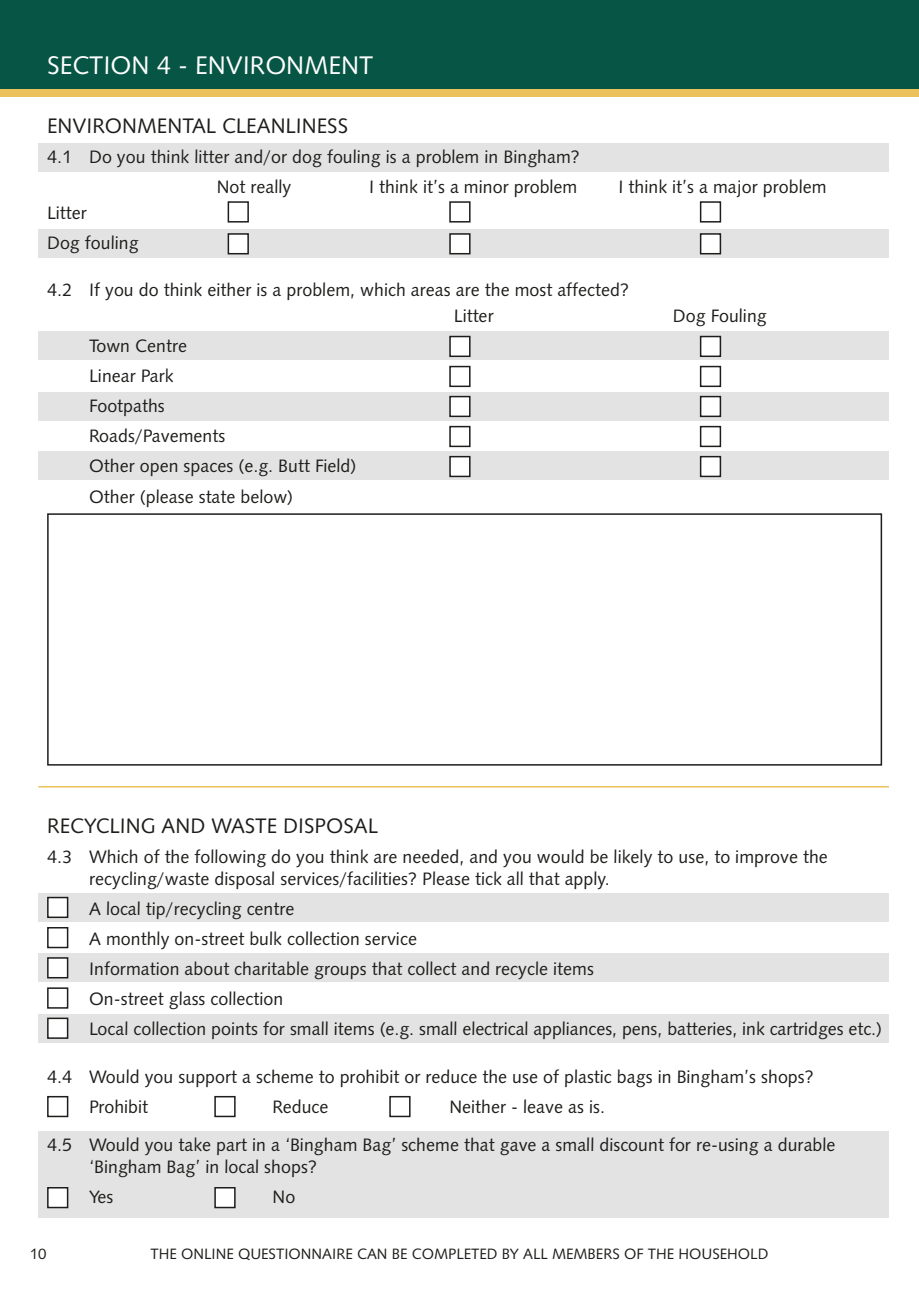
<style>
.page{position:relative;width:919px;height:1289px;background:#fff}
.page>*{position:absolute;margin:0;border:0;box-sizing:border-box;transform-origin:0 0}
.t1{font:25.5px "Humanist 531 BT Roman A";color:#fff}
.t2{font:21px "Humanist 531 BT Roman A";color:#1d1d1b}
.t3{font:18px/30.2px "Humanist 531 BT Roman A";color:#1d1d1b}
.t4{font:15px "Humanist 531 BT Roman A";color:#1d1d1b}
</style>
<div class="page">
<div style="left:39px;top:143px;width:850px;height:28px;background:#e3e3e3"></div>
<div style="left:39px;top:331px;width:850px;height:29px;background:#e3e3e3"></div>
<div style="left:39px;top:392px;width:850px;height:29px;background:#e3e3e3"></div>
<div style="left:39px;top:451px;width:850px;height:29px;background:#e3e3e3"></div>
<div style="left:39px;top:893px;width:850px;height:28px;background:#e3e3e3"></div>
<div style="left:39px;top:953px;width:850px;height:29px;background:#e3e3e3"></div>
<div style="left:39px;top:1013px;width:850px;height:29px;background:#e3e3e3"></div>
<div style="left:39px;top:1131px;width:850px;height:86px;background:#e3e3e3"></div>
<div style="left:39px;top:229px;width:850px;height:29px;background:#e3e3e3"></div>
<div style="left:0;top:0;width:918px;height:89px;background:#075645"></div>
<div style="left:0;top:89px;width:918px;height:8px;background:#ebc15b"></div>
<div style="left:47px;top:513px;width:835px;height:252px;border:2px solid #1d1d1b"></div>
<div style="left:227px;top:201px;width:22px;height:21px;border:2px solid #1d1d1b"></div>
<div style="left:228px;top:234px;width:20px;height:20px;background:#fff"></div>
<div style="left:227px;top:233px;width:22px;height:21px;border:2px solid #1d1d1b"></div>
<div style="left:449px;top:201px;width:21px;height:21px;border:2px solid #1d1d1b"></div>
<div style="left:450px;top:336px;width:20px;height:20px;background:#fff"></div>
<div style="left:449px;top:336px;width:21px;height:21px;border:2px solid #1d1d1b"></div>
<div style="left:48px;top:897px;width:20px;height:20px;background:#fff"></div>
<div style="left:47px;top:896px;width:21px;height:22px;border:2px solid #1d1d1b"></div>
<div style="left:450px;top:396px;width:20px;height:20px;background:#fff"></div>
<div style="left:449px;top:396px;width:21px;height:21px;border:2px solid #1d1d1b"></div>
<div style="left:48px;top:957px;width:20px;height:20px;background:#fff"></div>
<div style="left:47px;top:957px;width:21px;height:21px;border:2px solid #1d1d1b"></div>
<div style="left:450px;top:234px;width:20px;height:20px;background:#fff"></div>
<div style="left:449px;top:233px;width:21px;height:21px;border:2px solid #1d1d1b"></div>
<div style="left:449px;top:366px;width:21px;height:21px;border:2px solid #1d1d1b"></div>
<div style="left:47px;top:927px;width:21px;height:21px;border:2px solid #1d1d1b"></div>
<div style="left:449px;top:426px;width:21px;height:21px;border:2px solid #1d1d1b"></div>
<div style="left:47px;top:987px;width:21px;height:21px;border:2px solid #1d1d1b"></div>
<div style="left:450px;top:456px;width:20px;height:20px;background:#fff"></div>
<div style="left:449px;top:456px;width:21px;height:21px;border:2px solid #1d1d1b"></div>
<div style="left:48px;top:1018px;width:20px;height:20px;background:#fff"></div>
<div style="left:47px;top:1017px;width:21px;height:21px;border:2px solid #1d1d1b"></div>
<div style="left:47px;top:1095px;width:21px;height:22px;border:2px solid #1d1d1b"></div>
<div style="left:48px;top:1187px;width:20px;height:20px;background:#fff"></div>
<div style="left:47px;top:1186px;width:21px;height:22px;border:2px solid #1d1d1b"></div>
<div style="left:214px;top:1095px;width:21px;height:22px;border:2px solid #1d1d1b"></div>
<div style="left:215px;top:1187px;width:20px;height:20px;background:#fff"></div>
<div style="left:214px;top:1186px;width:21px;height:22px;border:2px solid #1d1d1b"></div>
<div style="left:389px;top:1095px;width:21px;height:22px;border:2px solid #1d1d1b"></div>
<div style="left:699px;top:201px;width:22px;height:21px;border:2px solid #1d1d1b"></div>
<div style="left:700px;top:336px;width:20px;height:20px;background:#fff"></div>
<div style="left:699px;top:336px;width:22px;height:21px;border:2px solid #1d1d1b"></div>
<div style="left:700px;top:396px;width:20px;height:20px;background:#fff"></div>
<div style="left:699px;top:396px;width:22px;height:21px;border:2px solid #1d1d1b"></div>
<div style="left:700px;top:234px;width:20px;height:20px;background:#fff"></div>
<div style="left:699px;top:233px;width:22px;height:21px;border:2px solid #1d1d1b"></div>
<div style="left:699px;top:366px;width:22px;height:21px;border:2px solid #1d1d1b"></div>
<div style="left:699px;top:426px;width:22px;height:21px;border:2px solid #1d1d1b"></div>
<div style="left:700px;top:456px;width:20px;height:20px;background:#fff"></div>
<div style="left:699px;top:456px;width:22px;height:21px;border:2px solid #1d1d1b"></div>
<hr style="left:38px;top:786px;width:850px;height:1px;background:#ebc15b">
<h1 class="t1" style="left:47px;top:49px;width:328px">SECTION 4 - ENVIRONMENT</h1>
<p class="t2" style="left:47px;top:112px;width:302px">ENVIRONMENTAL CLEANLINESS</p>
<p class="t3" style="left:217px;top:141px;width:364px;text-indent:-170px">4.1 Do you think litter and/or dog fouling is a problem in Bingham?<br>Not really</p>
<p class="t3" style="left:369px;top:171px;width:210px">I think it’s a minor problem</p>
<p class="t3" style="left:618px;top:171px;width:210px">I think it’s a major problem</p>
<p class="t3" style="left:47px;top:197px;width:93px">Litter<br>Dog fouling</p>
<p class="t3" style="left:454px;top:276px;width:177px;line-height:25.8px;text-indent:-406px">4.2 If you do think either is a problem, which areas are the most affected?<br>Litter</p>
<p class="t3" style="left:89px;top:330px;width:269px">Town Centre<br>Linear Park<br>Footpaths<br>Roads/Pavements<br>Other open spaces (e.g. Butt Field)<br>Other (please state below)</p>
<p class="t3" style="left:673px;top:300px;width:95px">Dog Fouling</p>
<p class="t2" style="left:47px;top:812px;width:332px">RECYCLING AND WASTE DISPOSAL</p>
<p class="t3" style="left:89px;top:845px;width:740px;line-height:21.6px;text-indent:-42px">4.3 Which of the following do you think are needed, and you would be likely to use, to improve the recycling/waste disposal services/facilities? Please tick all that apply.</p>
<p class="t3" style="left:89px;top:893px;width:794px">A local tip/recycling centre<br>A monthly on-street bulk collection service<br>Information about charitable groups that collect and recycle items<br>On-street glass collection<br>Local collection points for small items (e.g. small electrical appliances, pens, batteries, ink cartridges etc.)</p>
<p class="t3" style="left:89px;top:1060px;width:726px;text-indent:-42px">4.4 Would you support a scheme to prohibit or reduce the use of plastic bags in Bingham’s shops?<br>Prohibit</p>
<p class="t3" style="left:47px;top:1086px;width:789px;line-height:38.5px;text-indent:402px">Neither - leave as is.<br>4.5 Would you take part in a ‘Bingham Bag’ scheme that gave a small discount for re-using a durable</p>
<p class="t3" style="left:89px;top:1151px;width:229px">‘Bingham Bag’ in local shops?<br>Yes</p>
<p class="t3" style="left:272px;top:1090px;width:57px">Reduce</p>
<p class="t3" style="left:272px;top:1181px;width:24px">No</p>
<p class="t4" style="left:30px;top:1244px;width:18px">10</p>
<p class="t4" style="left:150px;top:1244px;width:619px">THE ONLINE QUESTIONNAIRE CAN BE COMPLETED BY ALL MEMBERS OF THE HOUSEHOLD</p>
</div>
